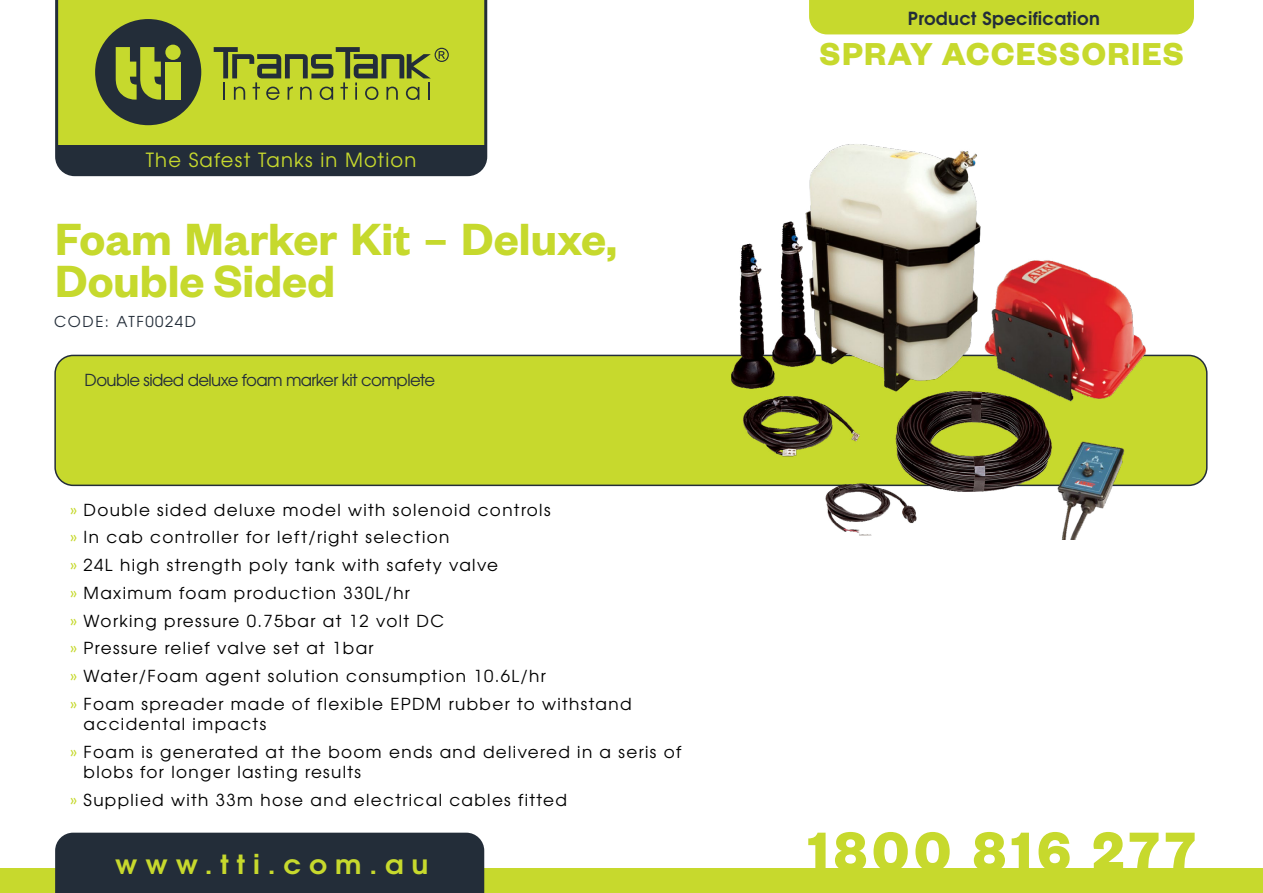
<style>
.page{position:relative;width:1263px;height:893px;background:#fff}
.page>*{position:absolute;margin:0;border:0;box-sizing:border-box;transform-origin:0 0}
.t1{font:700 60px "Founders Grotesk";letter-spacing:.08em;color:#c7d92d}
.t2{font:600 49.5px/42px "Founders Grotesk";color:#c6d92d}
.t3{font:700 34.8px "Founders Grotesk";letter-spacing:.04em;color:#c7d92d}
.t4{font:700 26.25px "Te X Gyre Adventor";letter-spacing:.28em;color:#c7d92d;scale:1.07 1}
.t5{font:19.5px "Te X Gyre Adventor";letter-spacing:.06em;color:#c7d92d}
.t6{font:700 18px "Te X Gyre Adventor";letter-spacing:.02em;color:#232d39}
.t7{font:16.5px/27.8px "Te X Gyre Adventor";letter-spacing:.08em;color:#000}
.t8{font:16.5px "Te X Gyre Adventor";letter-spacing:-.035em;color:#232d39}
.t9{font:15px "Te X Gyre Adventor";letter-spacing:.105em;color:#232d39}
.s1{color:#c6d92f}
</style>
<div class="page">
<div style="left:0;top:869px;width:1263px;height:24px;background:#c7d92d"></div>
<div style="left:55px;top:833px;width:429px;height:60px;background:#232d39"></div>
<svg style="left:55px;top:0;width:432px;height:176px;background:#93a231"></svg>
<div style="left:809px;top:0;width:385px;height:34px;background:#c7d92d"></div>
<div style="left:55px;top:355px;width:1152px;height:130px;background:#c7d92d;border-radius:18px"></div>
<div style="left:54px;top:355px;width:1153px;height:131px;border:2px solid #232d39;border-radius:18px"></div>
<img style="left:716px;top:144px;width:430px;height:395px">
<p class="t5" style="left:146px;top:145px;width:272px">The Safest Tanks in Motion</p>
<h2 class="t2" style="left:55px;top:216px;width:563px">Foam Marker Kit – Deluxe,<br>Double Sided</h2>
<p class="t9" style="left:54px;top:309px;width:143px">CODE: ATF0024D</p>
<p class="t8" style="left:85px;top:367px;width:352px">Double sided deluxe foam marker kit complete</p>
<p class="t7" style="left:70px;top:495px;width:563px"><span class="s1">»</span> Double sided deluxe model with solenoid controls<br><span class="s1">»</span> In cab controller for left/right selection<br><span class="s1">»</span> 24L high strength poly tank with safety valve<br><span class="s1">»</span> Maximum foam production 330L/hr<br><span class="s1">»</span> Working pressure 0.75bar at 12 volt DC<br><span class="s1">»</span> Pressure relief valve set at 1bar<br><span class="s1">»</span> Water/Foam agent solution consumption 10.6L/hr<br><span class="s1">»</span> Foam spreader made of flexible EPDM rubber to withstand</p>
<p class="t7" style="left:70px;top:709px;width:613px;text-indent:13px">accidental impacts<br><span class="s1">»</span> Foam is generated at the boom ends and delivered in a seris of</p>
<p class="t7" style="left:70px;top:757px;width:498px;text-indent:13px">blobs for longer lasting results<br><span class="s1">»</span> Supplied with 33m hose and electrical cables fitted</p>
<h3 class="t4" style="left:115px;top:841px;width:294px">www.tti.com.au</h3>
<p class="t6" style="left:908px;top:2px;width:193px">Product Specification</p>
<h3 class="t3" style="left:819px;top:32px;width:366px">SPRAY ACCESSORIES</h3>
<h1 class="t1" style="left:808px;top:813px;width:389px">1800 816 277</h1>
</div>
